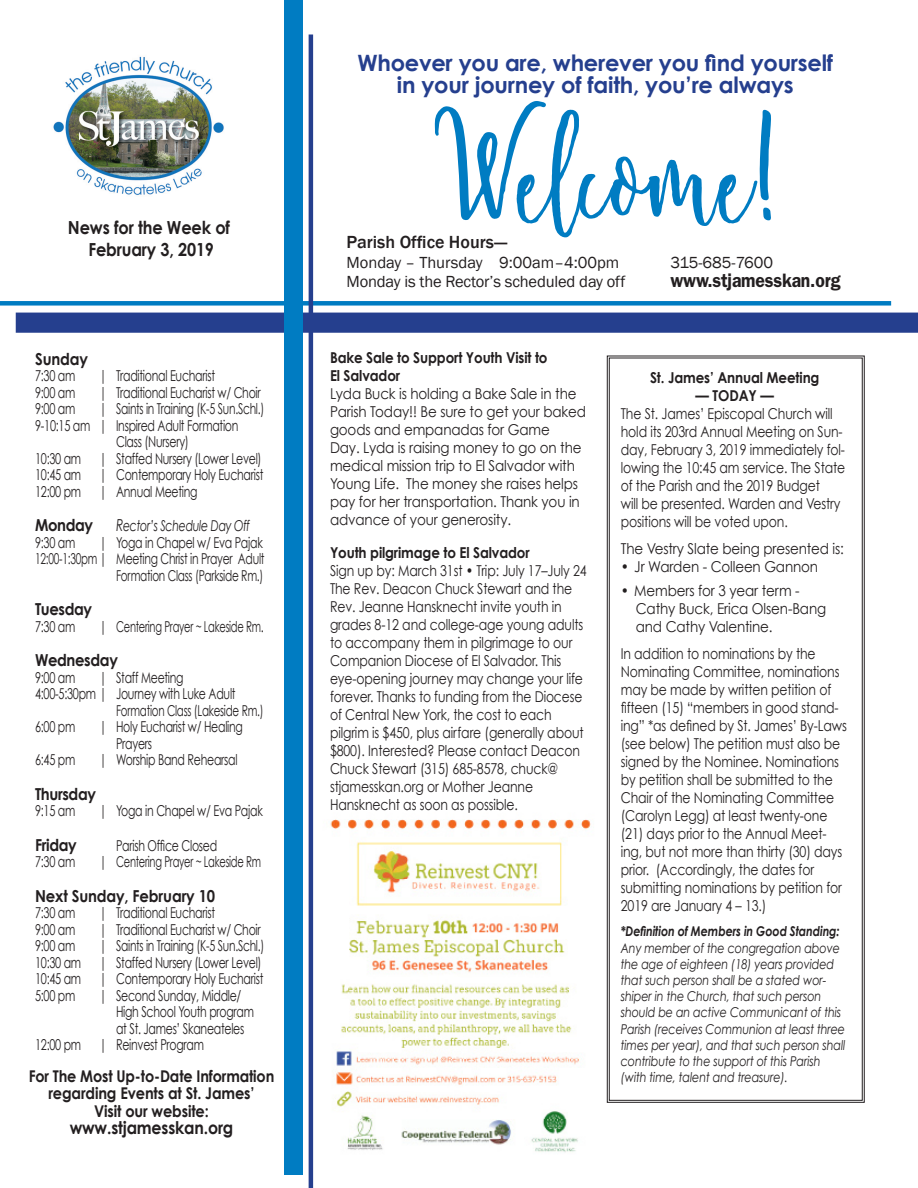
<style>
.page{position:relative;width:918px;height:1188px;background:#fff}
.page>*{position:absolute;margin:0;border:0;box-sizing:border-box;transform-origin:0 0}
.t1{font:193.5px "Shellahera Script Demo";color:#007cc2}
.t2{font:700 22.5px/22.5px "Century Gothic";letter-spacing:-.01em;color:#253f8e;text-align:center}
.t3{font:600 19.5px "Franklin Gothic";letter-spacing:-.01em;color:#231f20;scale:.9 1}
.t4{font:700 18px "Century Gothic";letter-spacing:-.01em;color:#231f20;scale:.9 1}
.t5{font:500 18px "Franklin Gothic";color:#231f20}
.t6{font:700 17.55px "Century Gothic";letter-spacing:-.01em;color:#231f20;scale:.9 1}
.t7{font:16.5px "Franklin Gothic";letter-spacing:-.01em;color:#231f20}
.t8{font:700 16.5px "Century Gothic";letter-spacing:-.025em;color:#231f20;scale:.9 1}
.t9{font:700 16.2px/17.5px "Century Gothic";letter-spacing:-.01em;color:#231f20;text-align:center;scale:.89 1}
.t10{font:700 16.2px "Century Gothic";letter-spacing:-.01em;color:#231f20;scale:.9 1}
.t11{font:15px/18px "Century Gothic";letter-spacing:-.01em;color:#231f20;scale:.83 1}
.t12{font:15px/16.5px "Century Gothic";letter-spacing:-.01em;color:#231f20;scale:.73 1}
.t13{font:15px/18px "Century Gothic";letter-spacing:-.01em;color:#231f20;scale:.9 1}
.t14{font:700 15px/18px "Century Gothic";letter-spacing:-.01em;color:#231f20;scale:.9 1}
.t15{font:15px/16.5px "Century Gothic";letter-spacing:-.01em;color:#231f20;text-align:right;scale:.68 1}
.t16{font:italic 15px "Century Gothic";letter-spacing:-.025em;color:#231f20;scale:.73 1}
.t17{font:italic 13.5px/16.2px "Century Gothic";letter-spacing:-.01em;color:#231f20;scale:.83 1}
.t18{font:italic 700 13.5px "Century Gothic";letter-spacing:-.01em;color:#231f20;scale:.83 1}
.s1{font-size:16.5px}
.s2{font-weight:700}
</style>
<div class="page">
<img style="left:330px;top:819px;width:261px;height:333px">
<div style="left:16px;top:313px;width:902px;height:20px;background:#253f8e"></div>
<div style="left:0;top:301px;width:891px;height:5px;background:#007cc2"></div>
<img style="left:53px;top:56px;width:171px;height:139px">
<svg style="left:606px;top:355px;width:259px;height:748px"></svg>
<div style="left:609px;top:358px;width:254px;height:743px;border:1px solid #231f20"></div>
<hr style="left:309px;top:34px;width:4px;height:1154px;background:#253f8e">
<div style="left:284px;top:1px;width:19px;height:1174px;background:#007cc2"></div>
<p class="t4" style="left:68px;top:216px;width:182px">News for the Week of</p>
<p class="t4" style="left:88px;top:238px;width:141px">February 3, 2019</p>
<p class="t8" style="left:35px;top:349px;width:60px">Sunday</p>
<p class="t12" style="left:35px;top:367px;width:57px">7:30 am</p>
<p class="t12" style="left:100px;top:367px;width:160px">| Traditional Eucharist</p>
<p class="t12" style="left:35px;top:384px;width:57px">9:00 am</p>
<p class="t12" style="left:100px;top:384px;width:222px">| Traditional Eucharist w/ Choir</p>
<p class="t12" style="left:35px;top:400px;width:57px">9:00 am</p>
<p class="t12" style="left:100px;top:400px;width:227px">| Saints in Training (K-5 Sun.Schl.)</p>
<p class="t12" style="left:116px;top:417px;width:169px;text-indent:-81px">9-10:15 am | Inspired Adult Formation<br>Class (Nursery)</p>
<p class="t12" style="left:35px;top:450px;width:312px">10:30 am | Staffed Nursery (Lower Level)</p>
<p class="t12" style="left:35px;top:466px;width:314px">10:45 am | Contemporary Holy Eucharist</p>
<p class="t12" style="left:35px;top:483px;width:224px">12:00 pm | Annual Meeting</p>
<p class="t8" style="left:35px;top:515px;width:66px">Monday</p>
<p class="t16" style="left:116px;top:517px;width:185px"><span class="s1">R</span>ector’s Schedule Day Off</p>
<p class="t12" style="left:35px;top:534px;width:57px">9:30 am</p>
<p class="t12" style="left:100px;top:534px;width:225px">| Yoga in Chapel w/ Eva Pajak</p>
<p class="t15" style="left:35px;top:550px;width:339px">12:00-1:30pm | Meeting Christ in Prayer Adult<br>Formation Class (Parkside Rm.)</p>
<p class="t8" style="left:35px;top:599px;width:65px">Tuesday</p>
<p class="t12" style="left:35px;top:618px;width:57px">7:30 am</p>
<p class="t12" style="left:100px;top:618px;width:227px">| Centering Prayer ~ Lakeside Rm.</p>
<p class="t8" style="left:35px;top:650px;width:94px">Wednesday</p>
<p class="t12" style="left:35px;top:669px;width:57px">9:00 am</p>
<p class="t12" style="left:100px;top:669px;width:117px">| Staff Meeting</p>
<p class="t12" style="left:116px;top:685px;width:204px;text-indent:-81px">4:00-5:30pm | Journey with Luke Adult<br>Formation Class (Lakeside Rm.)</p>
<p class="t12" style="left:35px;top:718px;width:57px">6:00 pm</p>
<p class="t12" style="left:116px;top:718px;width:175px;text-indent:-17px">| Holy Eucharist w/ Healing<br>Prayers</p>
<p class="t12" style="left:35px;top:751px;width:57px">6:45 pm</p>
<p class="t12" style="left:100px;top:751px;width:191px">| Worship Band Rehearsal</p>
<p class="t8" style="left:35px;top:784px;width:69px">Thursday</p>
<p class="t12" style="left:35px;top:802px;width:57px">9:15 am</p>
<p class="t12" style="left:100px;top:802px;width:225px">| Yoga in Chapel w/ Eva Pajak</p>
<p class="t8" style="left:35px;top:835px;width:48px">Friday</p>
<p class="t12" style="left:116px;top:837px;width:140px">Parish Office Closed</p>
<p class="t12" style="left:35px;top:853px;width:57px">7:30 am</p>
<p class="t12" style="left:100px;top:853px;width:223px">| Centering Prayer ~ Lakeside Rm</p>
<p class="t8" style="left:35px;top:886px;width:202px">Next Sunday, February 10</p>
<p class="t12" style="left:35px;top:904px;width:57px">7:30 am</p>
<p class="t12" style="left:100px;top:904px;width:160px">| Traditional Eucharist</p>
<p class="t12" style="left:35px;top:921px;width:57px">9:00 am</p>
<p class="t12" style="left:100px;top:921px;width:222px">| Traditional Eucharist w/ Choir</p>
<p class="t12" style="left:35px;top:937px;width:57px">9:00 am</p>
<p class="t12" style="left:100px;top:937px;width:227px">| Saints in Training (K-5 Sun.Schl.)</p>
<p class="t12" style="left:35px;top:954px;width:312px">10:30 am | Staffed Nursery (Lower Level)</p>
<p class="t12" style="left:35px;top:970px;width:314px">10:45 am | Contemporary Holy Eucharist</p>
<p class="t12" style="left:35px;top:987px;width:57px">5:00 pm</p>
<p class="t12" style="left:116px;top:987px;width:191px;text-indent:-17px">| Second Sunday, Middle/<br>High School Youth program at St. James’ Skaneateles</p>
<p class="t12" style="left:35px;top:1036px;width:233px">12:00 pm | Reinvest Program</p>
<p class="t9" style="left:29px;top:1067px;width:278px">For The Most Up-to-Date Information regarding Events at St. James’</p>
<p class="t10" style="left:94px;top:1101px;width:129px">Visit our website:</p>
<p class="t6" style="left:70px;top:1117px;width:183px">www.stjamesskan.org</p>
<p class="t2" style="left:357px;top:51px;width:477px">Whoever you are, wherever you find yourself in your journey of faith, you’re always</p>
<p class="t1" style="left:435px;top:76px;width:343px">Welcome!</p>
<p class="t5" style="left:346px;top:231px;width:162px">Parish Office Hours—</p>
<p class="t7" style="left:346px;top:252px;width:274px">Monday – Thursday 9:00am–4:00pm</p>
<p class="t7" style="left:670px;top:252px;width:104px">315-685-7600</p>
<p class="t7" style="left:346px;top:271px;width:280px">Monday is the Rector’s scheduled day off</p>
<p class="t3" style="left:670px;top:269px;width:191px">www.stjamesskan.org</p>
<p class="t14" style="left:330px;top:348px;width:243px">Bake Sale to Support Youth Visit to<br>El Salvador</p>
<p class="t13" style="left:330px;top:384px;width:286px">Lyda Buck is holding a Bake Sale in the Parish Today!! Be sure to get your baked goods and empanadas for Game<br>Day. Lyda is raising money to go on the medical mission trip to El Salvador with Young Life. The money she raises helps pay for her transportation. Thank you in advance of your generosity.</p>
<p class="t11" style="left:330px;top:543px;width:311px"><span class="s2">Youth pilgrimage to El Salvador<br></span>Sign up by: March 31st • Trip: July 17–July 24<br>The Rev. Deacon Chuck Stewart and the Rev. Jeanne Hansknecht invite youth in grades 8-12 and college-age young adults to accompany them in pilgrimage to our Companion Diocese of El Salvador. This eye-opening journey may change your life forever. Thanks to funding from the Diocese of Central New York, the cost to each pilgrim is $450, plus airfare (generally about $800). Interested? Please contact Deacon Chuck Stewart (315) 685-8578, chuck@ stjamesskan.org or Mother Jeanne Hansknecht as soon as possible.</p>
<p class="t14" style="left:650px;top:368px;width:190px">St. James’ Annual Meeting</p>
<p class="t14" style="left:696px;top:386px;width:88px">— TODAY —</p>
<p class="t11" style="left:621px;top:405px;width:272px">The St. James’ Episcopal Church will hold its 203rd Annual Meeting on Sun&shy;day, February 3, 2019 immediately fol&shy;lowing the 10:45 am service. The State of the Parish and the 2019 Budget<br>will be presented. Warden and Vestry positions will be voted upon.</p>
<p class="t13" style="left:621px;top:540px;width:250px">The Vestry Slate being presented is:</p>
<p class="t13" style="left:621px;top:558px;width:221px">• Jr Warden - Colleen Gannon</p>
<p class="t13" style="left:636px;top:582px;width:213px;text-indent:-15px">• Members for 3 year term -<br>Cathy Buck, Erica Olsen-Bang and Cathy Valentine.</p>
<p class="t11" style="left:621px;top:645px;width:274px">In addition to nominations by the Nominating Committee, nominations may be made by written petition of fifteen (15) “members in good stand&shy;ing” *as defined by St. James’ By-Laws (see below) The petition must also be signed by the Nominee. Nominations by petition shall be submitted to the Chair of the Nominating Committee (Carolyn Legg) at least twenty-one (21) days prior to the Annual Meet&shy;ing, but not more than thirty (30) days prior. (Accordingly, the dates for submitting nominations by petition for 2019 are January 4 – 13.)</p>
<p class="t18" style="left:621px;top:923px;width:265px">*Definition of Members in Good Standing:</p>
<p class="t17" style="left:621px;top:939px;width:272px">Any member of the congregation above the age of eighteen (18) years provided that such person shall be a stated wor&shy;shiper in the Church, that such person should be an active Communicant of this Parish (receives Communion at least three times per year), and that such person shall contribute to the support of this Parish (with time, talent and treasure).</p>
</div>
